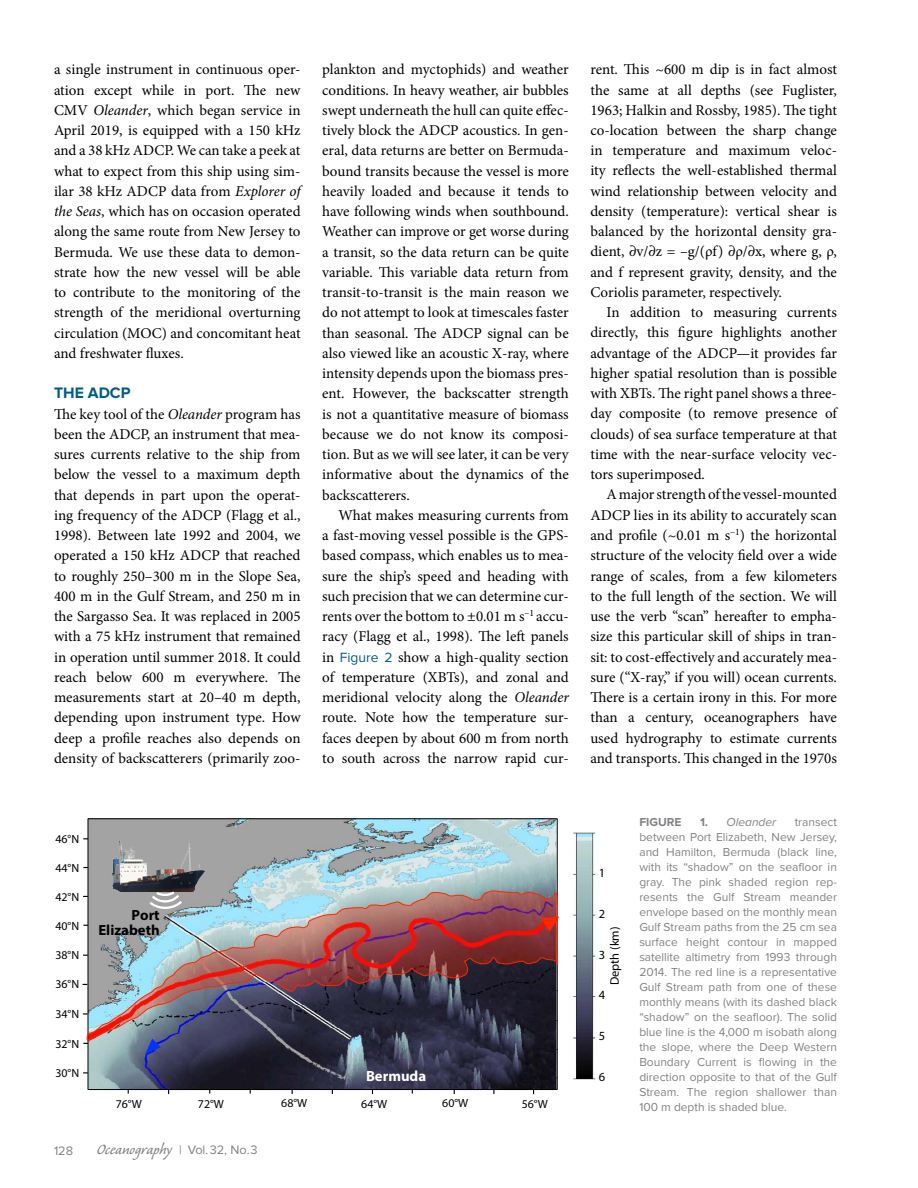
<style>
.page{position:relative;width:918px;height:1188px;background:#fff}
.page>*{position:absolute;margin:0;border:0;box-sizing:border-box;transform-origin:0 0}
.t1{font:18.75px "Caliban Std";color:#808285}
.t2{font:700 15.75px "Proxima Nova";color:#005c83}
.t3{font:15px/20.2px "Minion Pro";color:#000;text-align:justify}
.t4{font:700 14.7px/14.7px "Myriad Pro";color:#000;text-align:right}
.t5{font:700 14.7px "Myriad Pro";color:#fff}
.t6{font:12.75px "Proxima Nova";color:#808285}
.t7{font:12.45px "Myriad Pro";color:#000}
.t8{font:12px/15px "Proxima Nova";color:#808285;text-align:justify}
.t9{font:italic 12px "Proxima Nova";color:#808285}
.t10{font:700 12px "Proxima Nova";color:#808285}
.t11{font:11.85px "Myriad Pro";color:#000}
.s1{font-style:italic}
.s2{font-family:"Proxima Nova";font-size:13.8px;color:#005c83}
.s3{font-family:"Proxima Nova";font-size:12.75px}
.s4{font-weight:700;font-style:normal}
</style>
<div class="page">
<img style="left:86px;top:819px;width:470px;height:271px">
<img style="left:109px;top:837px;width:97px;height:50px">
<img style="left:573px;top:831px;width:23px;height:249px">
<svg style="left:145px;top:1041px;width:16px;height:13px"></svg>
<img style="left:85px;top:887px;width:473px;height:154px">
<p class="t3" style="left:54px;top:59px;width:248px">a single instrument in continuous oper&shy;ation except while in port. The new CMV <span class="s1">Oleander</span>, which began service in April 2019, is equipped with a 150 kHz and a 38 kHz ADCP. We can take a peek at what to expect from this ship using sim&shy;ilar 38 kHz ADCP data from <span class="s1">Explorer of the Seas</span>, which has on occasion operated along the same route from New Jersey to Bermuda. We use these data to demon&shy;strate how the new vessel will be able to contribute to the monitoring of the strength of the meridional overturning circulation (MOC) and concomitant heat and freshwater fluxes.</p>
<p class="t2" style="left:54px;top:384px;width:78px">THE ADCP</p>
<p class="t3" style="left:54px;top:404px;width:248px">The key tool of the <span class="s1">Oleander</span> program has been the ADCP, an instrument that mea&shy;sures currents relative to the ship from below the vessel to a maximum depth that depends in part upon the operat&shy;ing frequency of the ADCP (Flagg et al., 1998). Between late 1992 and 2004, we operated a 150 kHz ADCP that reached to roughly 250–300 m in the Slope Sea, 400 m in the Gulf Stream, and 250 m in the Sargasso Sea. It was replaced in 2005 with a 75 kHz instrument that remained in operation until summer 2018. It could reach below 600 m everywhere. The measurements start at 20–40 m depth, depending upon instrument type. How deep a profile reaches also depends on density of backscatterers (primarily zoo-</p>
<p class="t3" style="left:322px;top:59px;width:248px">plankton and myctophids) and weather conditions. In heavy weather, air bubbles swept underneath the hull can quite effec&shy;tively block the ADCP acoustics. In gen&shy;eral, data returns are better on Bermuda&shy;bound transits because the vessel is more heavily loaded and because it tends to have following winds when southbound.<br>Weather can improve or get worse during a transit, so the data return can be quite variable. This variable data return from transit-to-transit is the main reason we do not attempt to look at timescales faster than seasonal. The ADCP signal can be also viewed like an acoustic X-ray, where intensity depends upon the biomass pres&shy;ent. However, the backscatter strength is not a quantitative measure of biomass because we do not know its composi&shy;tion. But as we will see later, it can be very informative about the dynamics of the backscatterers.</p>
<p class="t3" style="left:322px;top:505px;width:248px;text-indent:16px">What makes measuring currents from a fast-moving vessel possible is the GPS&shy;based compass, which enables us to mea&shy;sure the ship’s speed and heading with such precision that we can determine cur&shy;rents over the bottom to ±0.01 m s<sup>–1</sup> accu&shy;racy (Flagg et al., 1998). The left panels in <span class="s2">Figure 2</span> show a high-quality section of temperature (XBTs), and zonal and meridional velocity along the <span class="s1">Oleander </span>route. Note how the temperature sur&shy;faces deepen by about 600 m from north to south across the narrow rapid cur-</p>
<p class="t11" style="left:55px;top:832px;width:25px">46°N</p>
<p class="t11" style="left:55px;top:861px;width:25px">44°N</p>
<p class="t11" style="left:55px;top:890px;width:25px">42°N</p>
<p class="t11" style="left:55px;top:919px;width:25px">40°N</p>
<p class="t11" style="left:55px;top:948px;width:25px">38°N</p>
<p class="t11" style="left:55px;top:977px;width:25px">36°N</p>
<p class="t11" style="left:55px;top:1007px;width:25px">34°N</p>
<p class="t11" style="left:55px;top:1036px;width:25px">32°N</p>
<p class="t11" style="left:55px;top:1066px;width:25px">30°N</p>
<p class="t4" style="left:98px;top:907px;width:63px">Port<br>Elizabeth</p>
<p class="t5" style="left:366px;top:1066px;width:62px">Bermuda</p>
<p class="t11" style="left:116px;top:1097px;width:28px">76°W</p>
<p class="t11" style="left:198px;top:1097px;width:28px">72°W</p>
<p class="t11" style="left:281px;top:1096px;width:28px">68°W</p>
<p class="t11" style="left:361px;top:1096px;width:28px">64°W</p>
<p class="t11" style="left:442px;top:1096px;width:28px">60°W</p>
<p class="t11" style="left:522px;top:1096px;width:28px">56°W</p>
<p class="t6" style="left:54px;top:1143px;width:21px">128</p>
<p class="t1" style="left:97px;top:1140px;width:162px">Oceanography <span class="s3">| Vol.32, No.3</span></p>
<p class="t3" style="left:590px;top:59px;width:248px">rent. This ~600 m dip is in fact almost the same at all depths (see Fuglister, 1963; Halkin and Rossby, 1985). The tight co-location between the sharp change in temperature and maximum veloc&shy;ity reflects the well-established thermal wind relationship between velocity and density (temperature): vertical shear is balanced by the horizontal density gra&shy;dient, ∂v/∂z = –g/(ρf) ∂ρ/∂x, where g, ρ, and f represent gravity, density, and the Coriolis parameter, respectively.</p>
<p class="t3" style="left:590px;top:302px;width:248px;text-indent:16px">In addition to measuring currents directly, this figure highlights another advantage of the ADCP—it provides far higher spatial resolution than is possible with XBTs. The right panel shows a three&shy;day composite (to remove presence of clouds) of sea surface temperature at that time with the near-surface velocity vec&shy;tors superimposed.</p>
<p class="t3" style="left:590px;top:485px;width:248px;text-indent:16px">A major strength of the vessel-mounted ADCP lies in its ability to accurately scan and profile (~0.01 m s<sup>–1</sup>) the horizontal structure of the velocity field over a wide range of scales, from a few kilometers to the full length of the section. We will use the verb “scan” hereafter to empha&shy;size this particular skill of ships in tran&shy;sit: to cost-effectively and accurately mea&shy;sure (“X-ray,” if you will) ocean currents.<br>There is a certain irony in this. For more than a century, oceanographers have used hydrography to estimate currents and transports. This changed in the 1970s</p>
<p class="t7" style="left:599px;top:866px;width:8px">1</p>
<p class="t7" style="left:599px;top:906px;width:8px">2</p>
<p class="t7" style="left:599px;top:947px;width:8px">3</p>
<p class="t7" style="left:599px;top:987px;width:8px">4</p>
<p class="t7" style="left:599px;top:1028px;width:8px">5</p>
<p class="t7" style="left:599px;top:1069px;width:8px">6</p>
<p class="t7" style="left:607px;top:985px;width:60px;rotate:-90deg">Depth (km)</p>
<p class="t10" style="left:639px;top:815px;width:44px">FIGURE</p>
<p class="t9" style="left:700px;top:816px;width:78px"><span class="s4">1.</span> Oleander</p>
<p class="t8" style="left:639px;top:815px;width:199px;text-indent:155px">transect between Port Elizabeth, New Jersey, and Hamilton, Bermuda (black line, with its “shadow” on the seafloor in gray. The pink shaded region rep&shy;resents the Gulf Stream meander envelope based on the monthly mean Gulf Stream paths from the 25 cm sea surface height contour in mapped satellite altimetry from 1993 through 2014. The red line is a representative Gulf Stream path from one of these monthly means (with its dashed black “shadow” on the seafloor). The solid blue line is the 4,000 m isobath along the slope, where the Deep Western Boundary Current is flowing in the direction opposite to that of the Gulf Stream. The region shallower than 100 m depth is shaded blue.</p>
</div>
